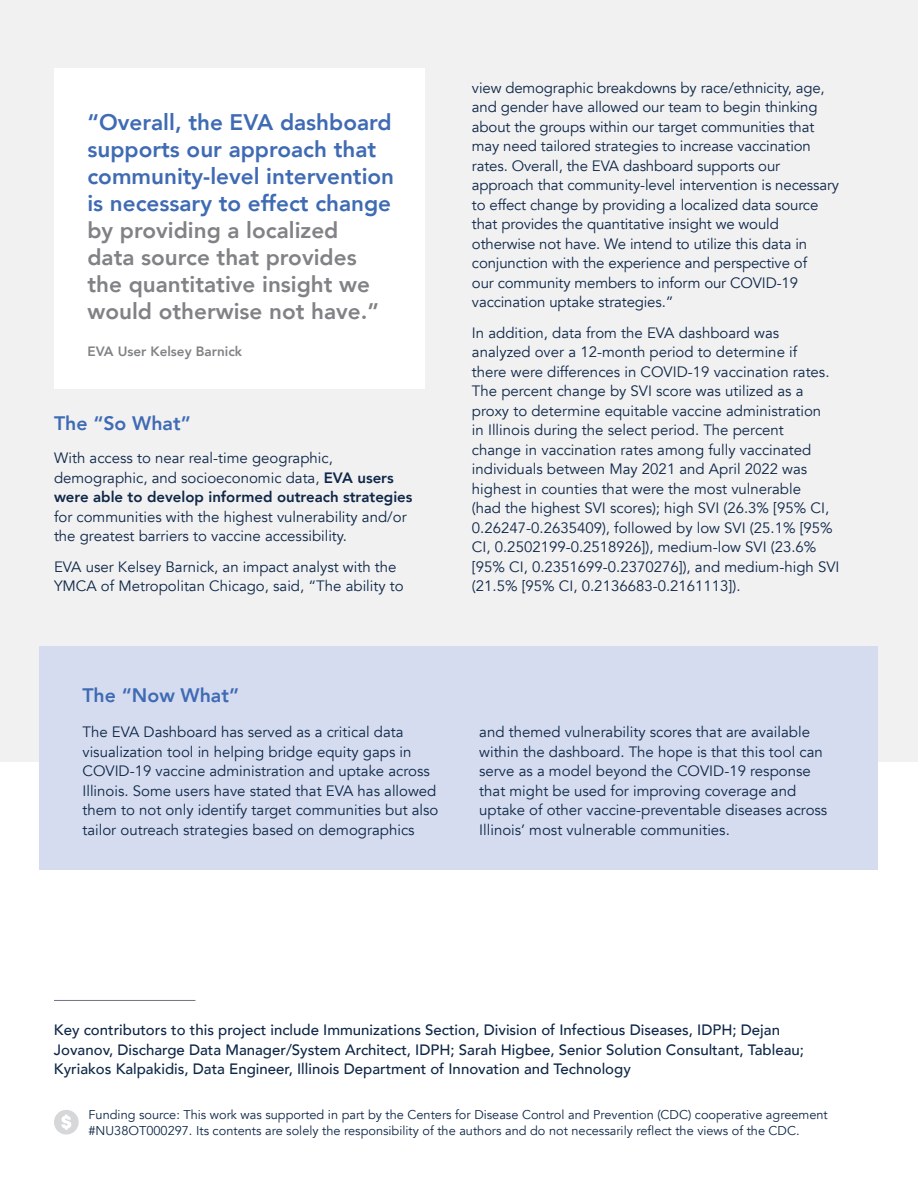
<style>
.page{position:relative;width:918px;height:1188px;background:#fff}
.page>*{position:absolute;margin:0;border:0;box-sizing:border-box;transform-origin:0 0}
.t1{font:800 22.5px/27px "Avenir";color:#3f6bb4}
.t2{font:800 22.5px/27px "Avenir";color:#808285}
.t3{font:800 19.5px "Avenir";color:#3f6bb4}
.t4{font:15px/19.5px "Avenir";color:#0e2747}
.t5{font:500 15px/19.5px "Avenir";color:#0e2747}
.t6{font:800 13.5px "Avenir";color:#808285}
.t7{font:12.75px/15.3px "Avenir";color:#0e2747}
.s1{font-weight:800}
</style>
<div class="page">
<div style="left:0;top:0;width:918px;height:761px;background:#f1f1f2"></div>
<div style="left:40px;top:646px;width:838px;height:224px;background:#d5dcef"></div>
<hr style="left:54px;top:1000px;width:141px;height:1px;background:#717289">
<div style="left:54px;top:68px;width:370px;height:321px;background:#fff"></div>
<svg style="left:54px;top:1110px;width:25px;height:25px"></svg>
<h1 class="t1" style="left:87px;top:109px;width:308px">“Overall, the EVA dashboard supports our approach that community-level intervention is necessary to effect change</h1>
<h1 class="t2" style="left:87px;top:217px;width:293px">by providing a localized data source that provides the quantitative insight we would otherwise not have.”</h1>
<p class="t6" style="left:87px;top:340px;width:156px">EVA User Kelsey Barnick</p>
<h2 class="t3" style="left:54px;top:408px;width:138px">The “So What”</h2>
<p class="t4" style="left:54px;top:449px;width:360px">With access to near real-time geographic, demographic, and socioeconomic data, <span class="s1">EVA users were able to develop informed outreach strategies</span></p>
<p class="t4" style="left:54px;top:507px;width:354px">for communities with the highest vulnerability and/or the greatest barriers to vaccine accessibility.</p>
<p class="t4" style="left:54px;top:557px;width:351px">EVA user Kelsey Barnick, an impact analyst with the<br>YMCA of Metropolitan Chicago, said, “The ability to</p>
<h2 class="t3" style="left:82px;top:680px;width:158px">The “Now What”</h2>
<p class="t4" style="left:472px;top:78px;width:369px">view demographic breakdowns by race/ethnicity, age, and gender have allowed our team to begin thinking about the groups within our target communities that may need tailored strategies to increase vaccination rates. Overall, the EVA dashboard supports our approach that community-level intervention is necessary to effect change by providing a localized data source that provides the quantitative insight we would otherwise not have. We intend to utilize this data in conjunction with the experience and perspective of<br>our community members to inform our COVID-19 vaccination uptake strategies.”</p>
<p class="t4" style="left:472px;top:323px;width:369px">In addition, data from the EVA dashboard was analyzed over a 12-month period to determine if<br>there were differences in COVID-19 vaccination rates.<br>The percent change by SVI score was utilized as a proxy to determine equitable vaccine administration<br>in Illinois during the select period. The percent<br>change in vaccination rates among fully vaccinated individuals between May 2021 and April 2022 was highest in counties that were the most vulnerable<br>(had the highest SVI scores); high SVI (26.3% [95% CI, 0.26247-0.2635409), followed by low SVI (25.1% [95% CI, 0.2502199-0.2518926]), medium-low SVI (23.6% [95% CI, 0.2351699-0.2370276]), and medium-high SVI (21.5% [95% CI, 0.2136683-0.2161113]).</p>
<p class="t4" style="left:82px;top:723px;width:358px">The EVA Dashboard has served as a critical data visualization tool in helping bridge equity gaps in COVID-19 vaccine administration and uptake across Illinois. Some users have stated that EVA has allowed them to not only identify target communities but also tailor outreach strategies based on demographics</p>
<p class="t4" style="left:479px;top:723px;width:350px">and themed vulnerability scores that are available within the dashboard. The hope is that this tool can serve as a model beyond the COVID-19 response that might be used for improving coverage and uptake of other vaccine-preventable diseases across Illinois’ most vulnerable communities.</p>
<p class="t5" style="left:54px;top:1020px;width:752px">Key contributors to this project include Immunizations Section, Division of Infectious Diseases, IDPH; Dejan<br>Jovanov, Discharge Data Manager/System Architect, IDPH; Sarah Higbee, Senior Solution Consultant, Tableau;<br>Kyriakos Kalpakidis, Data Engineer, Illinois Department of Innovation and Technology</p>
<p class="t7" style="left:89px;top:1108px;width:741px">Funding source: This work was supported in part by the Centers for Disease Control and Prevention (CDC) cooperative agreement #NU38OT000297. Its contents are solely the responsibility of the authors and do not necessarily reflect the views of the CDC.</p>
</div>
